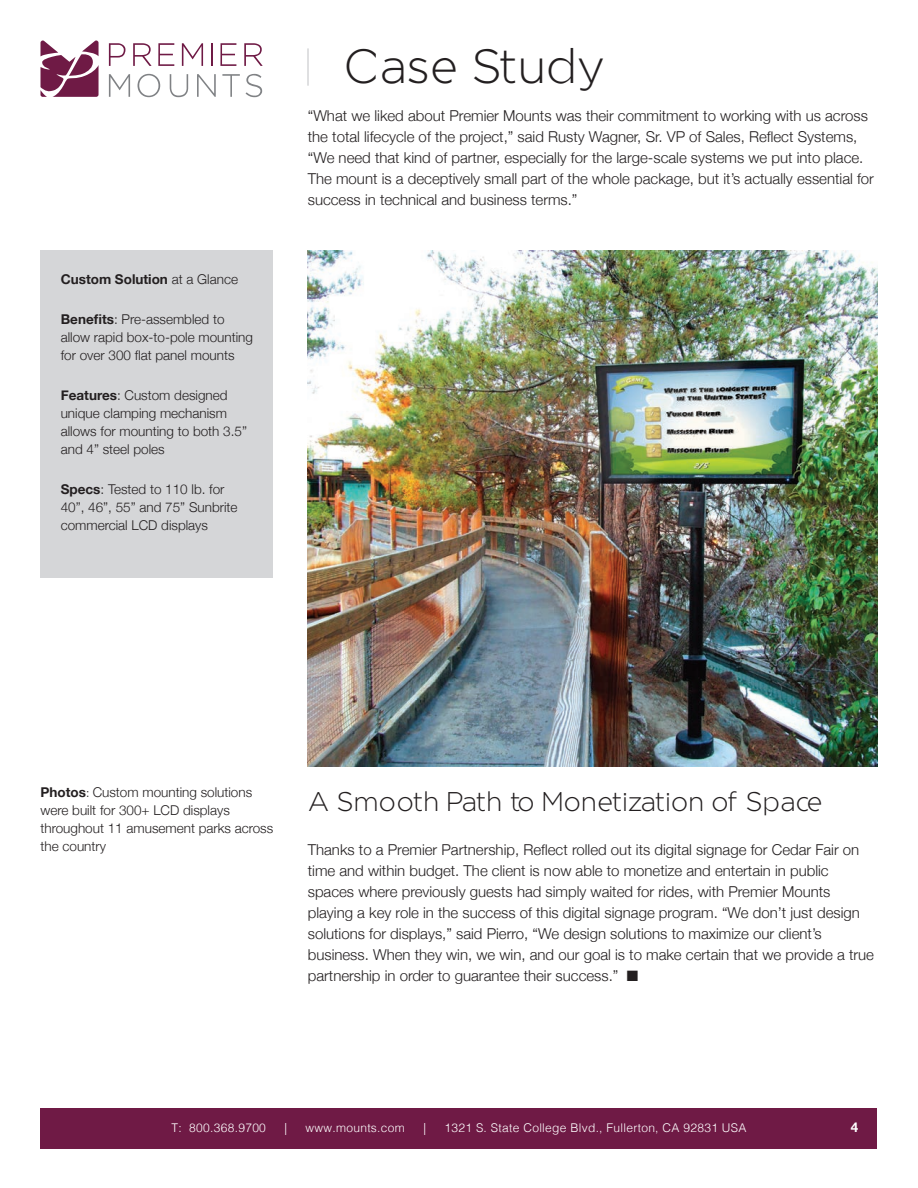
<style>
.page{position:relative;width:918px;height:1188px;background:#fff}
.page>*{position:absolute;margin:0;border:0;box-sizing:border-box;transform-origin:0 0}
.t1{font:300 48px "Regencie";letter-spacing:.035em;color:#231f20}
.t2{font:300 27px "Regencie";letter-spacing:.04em;color:#231f20}
.t3{font:300 15px/21px "Helvetica Neue";color:#231f20}
.t4{font:300 13.5px/18px "Helvetica Neue";color:#231f20}
.t5{font:700 13.5px "Helvetica Neue";color:#231f20}
.t6{font:700 13.5px "Helvetica Neue";color:#fff}
.t7{font:300 12px "Helvetica";letter-spacing:.025em;color:#fff}
.s1{font-weight:300}
.s2{font-weight:700}
.s3{font-size:12px}
</style>
<div class="page">
<div style="left:40px;top:1108px;width:838px;height:40px;background:#6f1a45"></div>
<svg style="left:41px;top:40px;width:58px;height:57px"></svg>
<svg style="left:109px;top:43px;width:16px;height:23px"></svg>
<svg style="left:133px;top:43px;width:19px;height:23px"></svg>
<svg style="left:158px;top:43px;width:16px;height:23px"></svg>
<svg style="left:182px;top:43px;width:21px;height:23px"></svg>
<svg style="left:211px;top:43px;width:1px;height:23px"></svg>
<svg style="left:220px;top:43px;width:16px;height:23px"></svg>
<svg style="left:244px;top:43px;width:19px;height:23px"></svg>
<svg style="left:109px;top:74px;width:21px;height:23px"></svg>
<svg style="left:138px;top:74px;width:22px;height:23px"></svg>
<svg style="left:170px;top:74px;width:18px;height:23px"></svg>
<svg style="left:197px;top:74px;width:19px;height:23px"></svg>
<svg style="left:222px;top:74px;width:18px;height:23px"></svg>
<svg style="left:246px;top:74px;width:16px;height:23px"></svg>
<hr style="left:307px;top:48px;width:2px;height:38px;background:#d5d6d8">
<div style="left:40px;top:251px;width:233px;height:327px;background:#d5d6d8"></div>
<img style="left:308px;top:251px;width:570px;height:516px">
<h1 class="t1" style="left:345px;top:35px;width:262px">Case Study</h1>
<p class="t5" style="left:61px;top:269px;width:179px">Custom Solution <span class="s1">at a Glance</span></p>
<p class="t4" style="left:61px;top:309px;width:194px"><span class="s2">Benefits</span>: Pre-assembled to allow rapid box-to-pole mounting for over 300 flat panel mounts</p>
<p class="t4" style="left:61px;top:385px;width:188px"><span class="s2">Features</span>: Custom designed unique clamping mechanism allows for mounting to both 3.5” and 4” steel poles</p>
<p class="t4" style="left:61px;top:479px;width:178px"><span class="s2">Specs</span>: Tested to 110 lb. for<br>40”, 46”, 55” and 75” Sunbrite commercial LCD displays</p>
<p class="t3" style="left:308px;top:104px;width:568px">“What we liked about Premier Mounts was their commitment to working with us across the total lifecycle of the project,” said Rusty Wagner, Sr. VP of Sales, Reflect Systems, “We need that kind of partner, especially for the large-scale systems we put into place.<br>The mount is a deceptively small part of the whole package, but it’s actually essential for success in technical and business terms.”</p>
<p class="t4" style="left:40px;top:782px;width:234px"><span class="s2">Photos</span><span class="s3">:</span> Custom mounting solutions were built for 300+ LCD displays throughout 11 amusement parks across the country</p>
<h2 class="t2" style="left:308px;top:784px;width:516px">A Smooth Path to Monetization of Space</h2>
<p class="t3" style="left:308px;top:838px;width:568px">Thanks to a Premier Partnership, Reflect rolled out its digital signage for Cedar Fair on time and within budget. The client is now able to monetize and entertain in public spaces where previously guests had simply waited for rides, with Premier Mounts playing a key role in the success of this digital signage program. “We don’t just design solutions for displays,” said Pierro, “We design solutions to maximize our client’s business. When they win, we win, and our goal is to make certain that we provide a true partnership in order to guarantee their success.” ■</p>
<p class="t7" style="left:171px;top:1118px;width:96px">T: 800.368.9700</p>
<p class="t7" style="left:284px;top:1118px;width:4px">|</p>
<p class="t7" style="left:306px;top:1118px;width:101px">www.mounts.com</p>
<p class="t7" style="left:423px;top:1118px;width:4px">|</p>
<p class="t7" style="left:444px;top:1118px;width:304px">1321 S. State College Blvd., Fullerton, CA 92831 USA</p>
<p class="t6" style="left:851px;top:1117px;width:9px">4</p>
</div>
